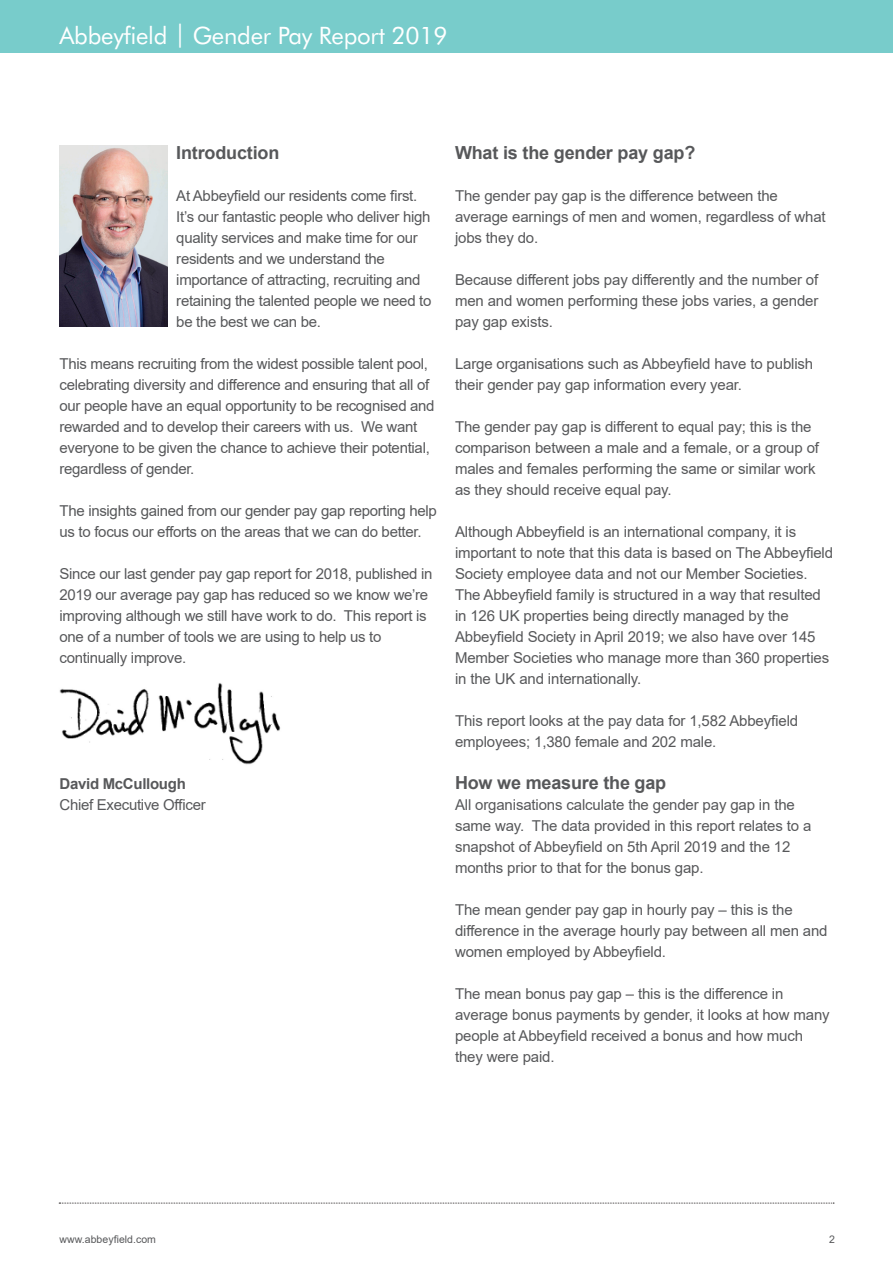
<style>
.page{position:relative;width:893px;height:1263px;background:#fff}
.page>*{position:absolute;margin:0;border:0;box-sizing:border-box;transform-origin:0 0}
.SUB_HEADER{font:24px "Futura BT";letter-spacing:-.01em;color:#fff}
.BODY_COPY{font:700 18px "Arial";letter-spacing:-.01em;color:#57585a}
.BODY_COPY-2{font:15px/21px "Arial";letter-spacing:-.01em;color:#57585a}
.t1{font:10.5px "Arial";letter-spacing:.005em;color:#57585a}
.s1{font-weight:700}
</style>
<div class="page">
<div style="left:0;top:0;width:893px;height:53px;background:#78cccb"></div>
<svg style="left:59px;top:1203px;width:775px;height:1px"></svg>
<img style="left:60px;top:146px;width:108px;height:181px">
<img style="left:59px;top:683px;width:222px;height:82px">
<p class="SUB_HEADER" style="left:60px;top:20px;width:389px">Abbeyfield | Gender Pay Report 2019</p>
<p class="BODY_COPY" style="left:176px;top:140px;width:105px">Introduction</p>
<p class="BODY_COPY-2" style="left:176px;top:185px;width:257px">At Abbeyfield our residents come first.<br>It’s our fantastic people who deliver high quality services and make time for our residents and we understand the importance of attracting, recruiting and retaining the talented people we need to be the best we can be.</p>
<p class="BODY_COPY-2" style="left:60px;top:353px;width:377px">This means recruiting from the widest possible talent pool, celebrating diversity and difference and ensuring that all of our people have an equal opportunity to be recognised and rewarded and to develop their careers with us. We want everyone to be given the chance to achieve their potential, regardless of gender.</p>
<p class="BODY_COPY-2" style="left:60px;top:500px;width:379px">The insights gained from our gender pay gap reporting help us to focus our efforts on the areas that we can do better.</p>
<p class="BODY_COPY-2" style="left:60px;top:563px;width:374px">Since our last gender pay gap report for 2018, published in 2019 our average pay gap has reduced so we know we’re improving although we still have work to do. This report is one of a number of tools we are using to help us to continually improve.</p>
<p class="BODY_COPY-2" style="left:60px;top:773px;width:148px"><span class="s1">David McCullough<br></span>Chief Executive Officer</p>
<p class="BODY_COPY" style="left:455px;top:140px;width:242px">What is the gender pay gap?</p>
<p class="BODY_COPY-2" style="left:455px;top:185px;width:372px">The gender pay gap is the difference between the average earnings of men and women, regardless of what jobs they do.</p>
<p class="BODY_COPY-2" style="left:455px;top:269px;width:365px;text-align:justify">Because different jobs pay differently and the number of men and women performing these jobs varies, a gender pay gap exists.</p>
<p class="BODY_COPY-2" style="left:455px;top:353px;width:360px">Large organisations such as Abbeyfield have to publish their gender pay gap information every year.</p>
<p class="BODY_COPY-2" style="left:455px;top:416px;width:366px">The gender pay gap is different to equal pay; this is the comparison between a male and a female, or a group of males and females performing the same or similar work as they should receive equal pay.</p>
<p class="BODY_COPY-2" style="left:455px;top:521px;width:380px">Although Abbeyfield is an international company, it is important to note that this data is based on The Abbeyfield Society employee data and not our Member Societies.<br>The Abbeyfield family is structured in a way that resulted in 126 UK properties being directly managed by the Abbeyfield Society in April 2019; we also have over 145<br>Member Societies who manage more than 360 properties in the UK and internationally.</p>
<p class="BODY_COPY-2" style="left:455px;top:710px;width:345px">This report looks at the pay data for 1,582 Abbeyfield employees; 1,380 female and 202 male.</p>
<p class="BODY_COPY" style="left:455px;top:770px;width:213px">How we measure the gap</p>
<p class="BODY_COPY-2" style="left:455px;top:794px;width:358px">All organisations calculate the gender pay gap in the same way. The data provided in this report relates to a snapshot of Abbeyfield on 5th April 2019 and the 12 months prior to that for the bonus gap.</p>
<p class="BODY_COPY-2" style="left:455px;top:899px;width:374px">The mean gender pay gap in hourly pay – this is the difference in the average hourly pay between all men and women employed by Abbeyfield.</p>
<p class="BODY_COPY-2" style="left:455px;top:983px;width:376px">The mean bonus pay gap – this is the difference in average bonus payments by gender, it looks at how many people at Abbeyfield received a bonus and how much they were paid.</p>
<p class="t1" style="left:60px;top:1232px;width:98px">www.abbeyfield.com</p>
<p class="t1" style="left:829px;top:1232px;width:7px">2</p>
</div>
